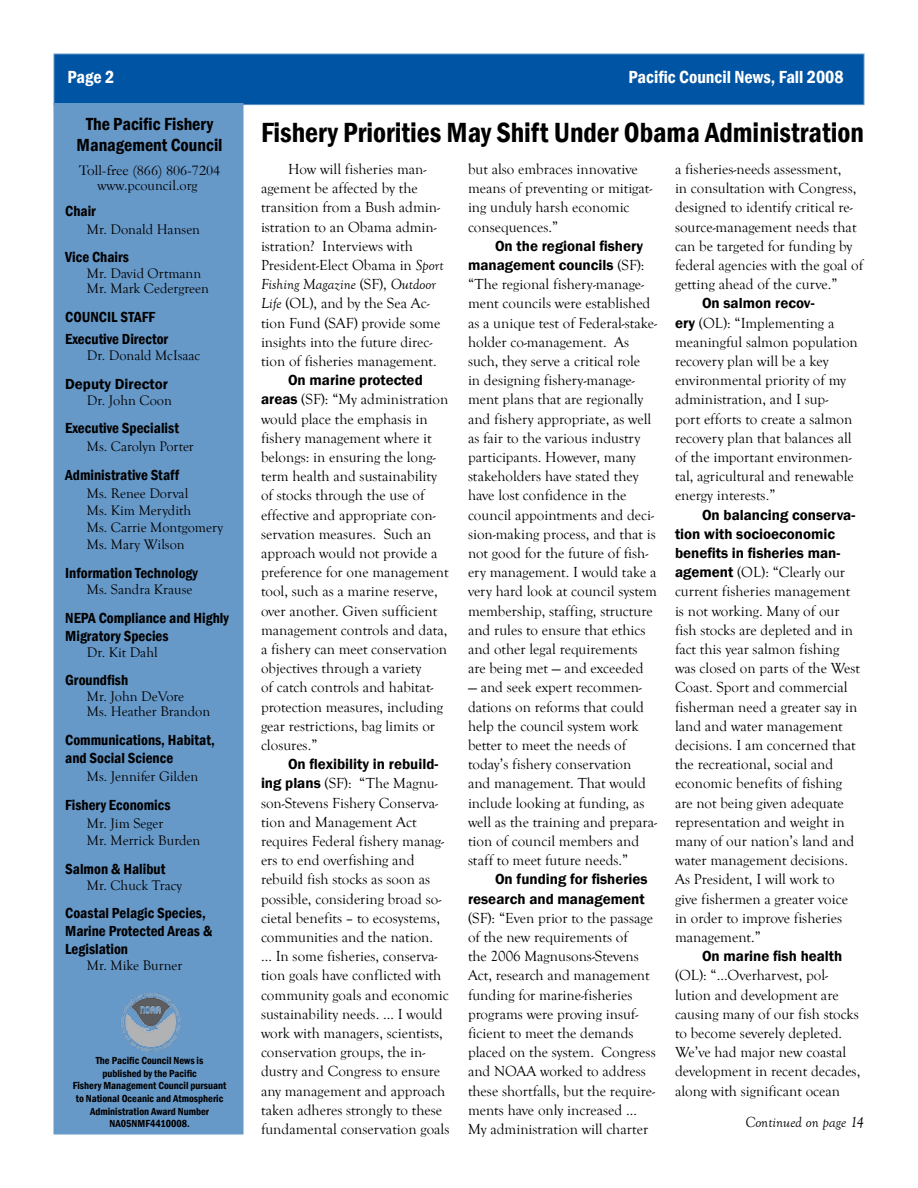
<style>
.page{position:relative;width:918px;height:1188px;background:#fff}
.page>*{position:absolute;margin:0;border:0;box-sizing:border-box;transform-origin:0 0}
.t1{font:600 condensed 28.5px "Franklin Gothic";color:#000}
.t2{font:600 condensed 18px/21.6px "Franklin Gothic";color:#000;text-align:center}
.t3{font:600 condensed 18px "Franklin Gothic";color:#fff}
.t4{font:15px/19.2px "Goudy Old Style T";color:#000}
.t5{font:600 condensed 15px/18px "Franklin Gothic";color:#000}
.t6{font:600 15px/19.2px "Franklin Gothic";color:#000;text-align:right}
.t7{font:15px "Garamond";color:#000}
.t8{font:italic 15px "Goudy Old Style T";color:#000}
.t9{font:14.25px/17.1px "Goudy Old Style T";color:#000}
.t10{font:600 condensed 10.5px/12.6px "Franklin Gothic";color:#000;text-align:center}
.s1{font-style:italic}
.s2{font-family:"Franklin Gothic";font-weight:600}
.s3{font-family:"Goudy Old Style T";font-weight:400}
</style>
<div class="page">
<div style="left:54px;top:54px;width:810px;height:51px;background:#0054a4"></div>
<div style="left:54px;top:54px;width:810px;height:51px;border:1px solid #6698c8"></div>
<div style="left:54px;top:104px;width:189px;height:1030px;background:#6698c8"></div>
<img style="left:120px;top:992px;width:61px;height:60px">
<p class="t3" style="left:68px;top:65px;width:36px">Page</p>
<p class="t3" style="left:628px;top:65px;width:217px">Pacific Council News, Fall 2008</p>
<p class="t2" style="left:77px;top:113px;width:147px">The Pacific Fishery<br>Management Council</p>
<p class="t7" style="left:79px;top:160px;width:142px">Toll-free (866) 806-7204</p>
<p class="t9" style="left:98px;top:177px;width:102px">www.pcouncil.org</p>
<p class="t5" style="left:65px;top:201px;width:32px">Chair</p>
<p class="t9" style="left:87px;top:221px;width:115px">Mr. Donald Hansen</p>
<p class="t5" style="left:65px;top:248px;width:65px">Vice Chairs</p>
<p class="t9" style="left:87px;top:267px;width:124px;line-height:15px">Mr. David Ortmann<br>Mr. Mark Cedergreen</p>
<p class="t5" style="left:65px;top:306px;width:104px;line-height:22.2px">COUNCIL STAFF<br>Executive Director</p>
<p class="t9" style="left:87px;top:348px;width:115px">Dr. Donald McIsaac</p>
<p class="t6" style="left:65px;top:375px;width:104px">Deputy Director</p>
<p class="t9" style="left:87px;top:392px;width:87px">Dr. John Coon</p>
<p class="t5" style="left:65px;top:419px;width:115px">Executive Specialist</p>
<p class="t9" style="left:87px;top:438px;width:109px">Ms. Carolyn Porter</p>
<p class="t5" style="left:65px;top:466px;width:115px">Administrative Staff</p>
<p class="t9" style="left:87px;top:485px;width:138px">Ms. Renee Dorval<br>Ms. Kim Merydith<br>Ms. Carrie Montgomery<br>Ms. Mary Wilson</p>
<p class="t5" style="left:65px;top:564px;width:134px">Information Technology</p>
<p class="t9" style="left:87px;top:581px;width:107px">Ms. Sandra Krause</p>
<p class="t5" style="left:65px;top:608px;width:165px">NEPA Compliance and Highly<br>Migratory Species</p>
<p class="t9" style="left:87px;top:644px;width:72px">Dr. Kit Dahl</p>
<p class="t5" style="left:65px;top:671px;width:65px">Groundfish</p>
<p class="t9" style="left:87px;top:689px;width:125px;line-height:15px">Mr. John DeVore<br>Ms. Heather Brandon</p>
<p class="t5" style="left:65px;top:731px;width:151px">Communications, Habitat, and Social Science</p>
<p class="t9" style="left:87px;top:768px;width:113px">Ms. Jennifer Gilden</p>
<p class="t5" style="left:65px;top:796px;width:107px">Fishery Economics</p>
<p class="t9" style="left:87px;top:815px;width:115px">Mr. Jim Seger<br>Mr. Merrick Burden</p>
<p class="t5" style="left:65px;top:859px;width:102px">Salmon &amp; Halibut</p>
<p class="t9" style="left:87px;top:877px;width:97px">Mr. Chuck Tracy</p>
<p class="t5" style="left:65px;top:904px;width:149px">Coastal Pelagic Species,<br>Marine Protected Areas &amp;<br>Legislation</p>
<p class="t9" style="left:87px;top:958px;width:97px">Mr. Mike Burner</p>
<p class="t10" style="left:73px;top:1054px;width:155px">The Pacific Council News is<br>published by the Pacific<br>Fishery Management Council pursuant to National Oceanic and Atmospheric<br>Administration Award Number<br>NA05NMF4410008.</p>
<h1 class="t1" style="left:261px;top:114px;width:604px">Fishery Priorities May Shift Under Obama Administration</h1>
<p class="t4" style="left:261px;top:160px;width:184px;text-indent:27px">How will fisheries man&shy;agement be affected by the transition from a Bush admin&shy;istration to an Obama admin&shy;istration? Interviews with<br>President-Elect Obama in <span class="s1">Sport<br>Fishing Magazine</span> (SF), <span class="s1">Outdoor<br>Life</span> (OL), and by the Sea Ac&shy;tion Fund (SAF) provide some insights into the future direc&shy;tion of fisheries management.</p>
<p class="t6" style="left:288px;top:371px;width:136px">On marine protected</p>
<p class="t4" style="left:261px;top:390px;width:189px"><span class="s2">areas</span> (SF): “My administration would place the emphasis in fishery management where it belongs: in ensuring the long&shy;term health and sustainability of stocks through the use of effective and appropriate con&shy;servation measures. Such an approach would not provide a preference for one management tool, such as a marine reserve, over another. Given sufficient management controls and data, a fishery can meet conservation objectives through a variety<br>of catch controls and habitat&shy;protection measures, including gear restrictions, bag limits or closures.”</p>
<p class="t6" style="left:288px;top:755px;width:152px">On flexibility in rebuild-</p>
<p class="t4" style="left:261px;top:774px;width:190px"><span class="s2">ing plans</span> (SF): “The Magnu&shy;son-Stevens Fishery Conserva&shy;tion and Management Act requires Federal fishery manag&shy;ers to end overfishing and rebuild fish stocks as soon as possible, considering broad so&shy;cietal benefits – to ecosystems, communities and the nation.<br>… In some fisheries, conserva&shy;tion goals have conflicted with community goals and economic sustainability needs. … I would work with managers, scientists, conservation groups, the in&shy;dustry and Congress to ensure any management and approach taken adheres strongly to these fundamental conservation goals</p>
<p class="t4" style="left:468px;top:160px;width:186px">but also embraces innovative means of preventing or mitigat&shy;ing unduly harsh economic consequences.”</p>
<p class="t6" style="left:468px;top:236px;width:178px">On the regional fishery management councils <span class="s3">(SF):</span></p>
<p class="t4" style="left:468px;top:275px;width:191px">“The regional fishery-manage&shy;ment councils were established as a unique test of Federal-stake&shy;holder co-management. As such, they serve a critical role<br>in designing fishery-manage&shy;ment plans that are regionally and fishery appropriate, as well as fair to the various industry participants. However, many stakeholders have stated they have lost confidence in the council appointments and deci&shy;sion-making process, and that is not good for the future of fish&shy;ery management. I would take a very hard look at council system membership, staffing, structure and rules to ensure that ethics and other legal requirements are being met — and exceeded</p>
<p class="t4" style="left:468px;top:678px;width:191px">— and seek expert recommen&shy;dations on reforms that could help the council system work better to meet the needs of today’s fishery conservation and management. That would include looking at funding, as well as the training and prepara&shy;tion of council members and staff to meet future needs.”</p>
<p class="t6" style="left:468px;top:870px;width:181px">On funding for fisheries research and management</p>
<p class="t4" style="left:468px;top:909px;width:189px">(SF): “Even prior to the passage of the new requirements of<br>the 2006 Magnusons-Stevens<br>Act, research and management funding for marine-fisheries programs were proving insuf&shy;ficient to meet the demands placed on the system. Congress and NOAA worked to address these shortfalls, but the require&shy;ments have only increased …<br>My administration will charter</p>
<p class="t4" style="left:675px;top:160px;width:190px">a fisheries-needs assessment,<br>in consultation with Congress, designed to identify critical re&shy;source-management needs that can be targeted for funding by federal agencies with the goal of getting ahead of the curve.”</p>
<p class="t6" style="left:702px;top:294px;width:114px">On salmon recov-</p>
<p class="t4" style="left:675px;top:313px;width:184px"><span class="s2">ery</span> (OL): “Implementing a meaningful salmon population recovery plan will be a key environmental priority of my administration, and I sup-<br>port efforts to create a salmon recovery plan that balances all of the important environmen&shy;tal, agricultural and renewable energy interests.”</p>
<p class="t6" style="left:675px;top:505px;width:182px;text-align:left;text-indent:27px">On balancing conserva&shy;tion with socioeconomic benefits in fisheries man-</p>
<p class="t4" style="left:675px;top:563px;width:187px"><span class="s2">agement</span> (OL): “Clearly our current fisheries management is not working. Many of our fish stocks are depleted and in fact this year salmon fishing was closed on parts of the West<br>Coast. Sport and commercial fisherman need a greater say in land and water management decisions. I am concerned that the recreational, social and economic benefits of fishing are not being given adequate representation and weight in many of our nation’s land and water management decisions.<br>As President, I will work to give fishermen a greater voice in order to improve fisheries management.”</p>
<p class="t6" style="left:702px;top:947px;width:142px">On marine fish health</p>
<p class="t4" style="left:675px;top:966px;width:187px">(OL): “…Overharvest, pol&shy;lution and development are causing many of our fish stocks to become severely depleted.<br>We’ve had major new coastal development in recent decades, along with significant ocean</p>
<p class="t8" style="left:746px;top:1114px;width:120px">Continued on page 14</p>
</div>
